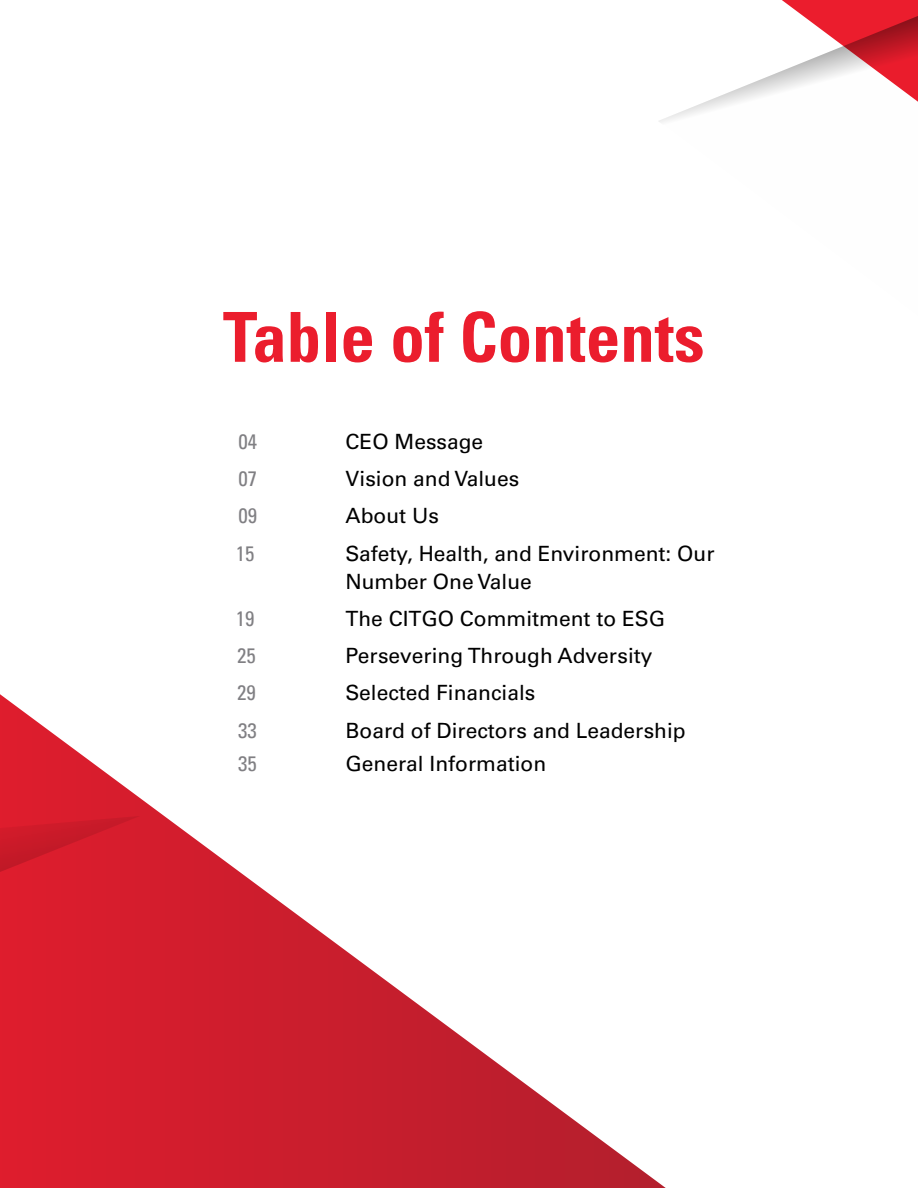
<style>
.page{position:relative;width:918px;height:1188px;background:#fff}
.page>*{position:absolute;margin:0;border:0;box-sizing:border-box;transform-origin:0 0}
.t1{font:700 condensed 69px "Univers LT Std";color:#eb1d2d}
.t2{font:21px/28.2px "Univers LT Std";color:#000}
.t3{font:condensed 21px "Univers LT Std";color:#807f83}
</style>
<div class="page">
<svg style="left:0;top:694px;width:666px;height:494px"></svg>
<div style="left:0;top:816px;width:140px;height:372px;background:#d91d2d"></div>
<svg style="left:659px;top:0;width:259px;height:123px"></svg>
<h1 class="t1" style="left:223px;top:295px;width:483px">Table of Contents</h1>
<p class="t3" style="left:238px;top:428px;width:20px">04</p>
<p class="t2" style="left:346px;top:428px;width:139px">CEO Message</p>
<p class="t3" style="left:238px;top:465px;width:20px">07</p>
<p class="t2" style="left:346px;top:465px;width:175px">Vision and Values</p>
<p class="t3" style="left:238px;top:503px;width:20px">09</p>
<p class="t2" style="left:346px;top:502px;width:95px">About Us</p>
<p class="t3" style="left:236px;top:540px;width:20px">15</p>
<p class="t2" style="left:345px;top:539px;width:371px">Safety, Health, and Environment: Our<br>Number One Value</p>
<p class="t3" style="left:236px;top:605px;width:20px">19</p>
<p class="t2" style="left:346px;top:605px;width:321px">The CITGO Commitment to ESG</p>
<p class="t3" style="left:237px;top:642px;width:20px">25</p>
<p class="t2" style="left:346px;top:642px;width:308px">Persevering Through Adversity</p>
<p class="t3" style="left:237px;top:680px;width:20px">29</p>
<p class="t2" style="left:346px;top:679px;width:191px">Selected Financials</p>
<p class="t3" style="left:238px;top:717px;width:20px">33</p>
<p class="t2" style="left:346px;top:716px;width:342px">Board of Directors and Leadership</p>
<p class="t3" style="left:238px;top:750px;width:20px">35</p>
<p class="t2" style="left:346px;top:750px;width:202px">General Information</p>
</div>
